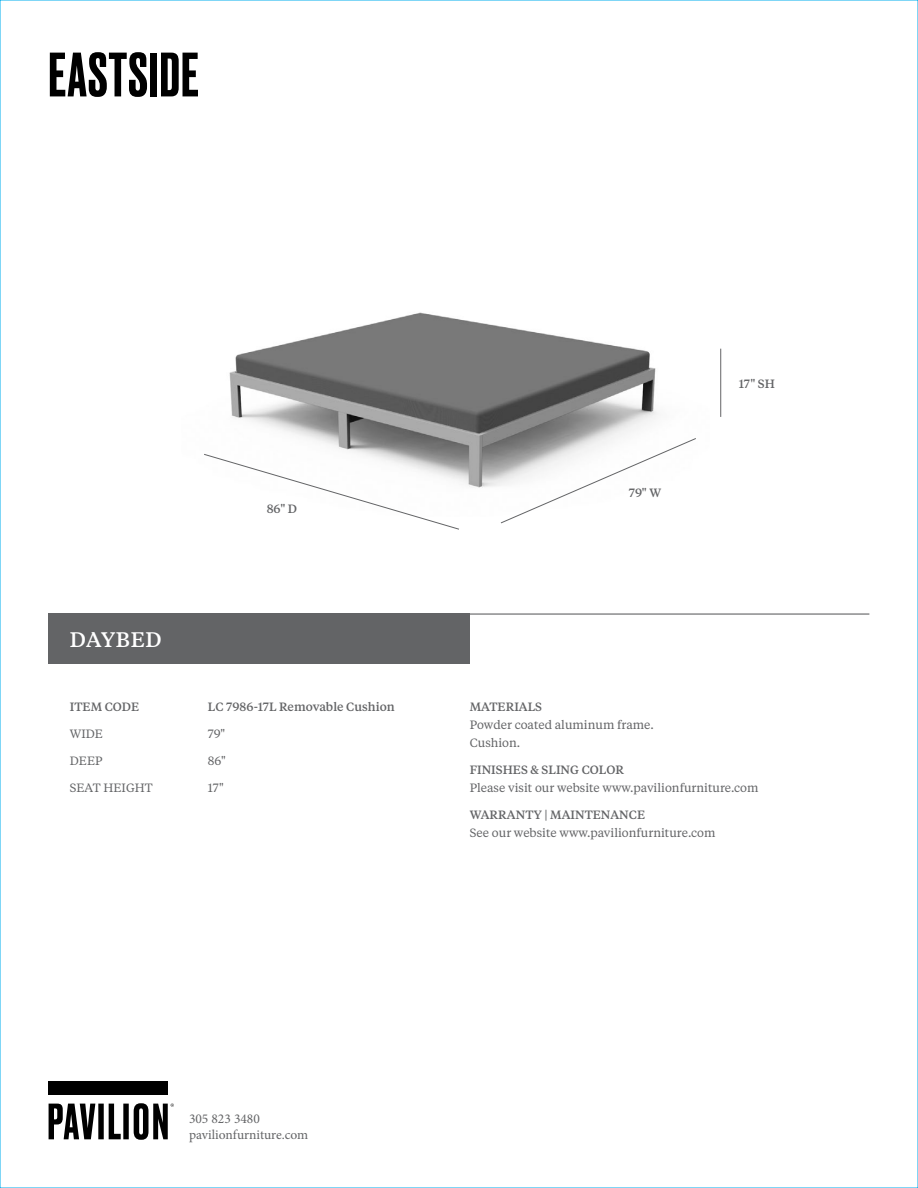
<style>
.page{position:relative;width:918px;height:1188px;background:#fff}
.page>*{position:absolute;margin:0;border:0;box-sizing:border-box;transform-origin:0 0}
.t1{font:500 58.95px "Druk";letter-spacing:.025em;color:#000}
.t2{font:500 21px "Tiempos Text";letter-spacing:.025em;color:#fff}
.t3{font:13.5px/16.2px "Minion Pro";color:#636466}
.t4{font:12px/18px "Tiempos Text";color:#636466}
.t5{font:500 12px "Tiempos Text";color:#636466}
</style>
<div class="page">
<img style="left:229px;top:312px;width:429px;height:176px">
<div style="left:49px;top:613px;width:421px;height:51px;background:#636466"></div>
<div style="left:49px;top:1082px;width:119px;height:13px;background:#000"></div>
<svg style="left:49px;top:1103px;width:125px;height:37px"></svg>
<hr style="left:49px;top:613px;width:820px;height:2px;background:#636466">
<hr style="left:720px;top:349px;width:1px;height:68px;background:#636466">
<svg style="left:204px;top:453px;width:256px;height:77px"></svg>
<svg style="left:500px;top:437px;width:196px;height:87px"></svg>
<h1 class="t1" style="left:49px;top:34px;width:151px">EASTSIDE</h1>
<h2 class="t2" style="left:70px;top:625px;width:93px">DAYBED</h2>
<p class="t5" style="left:267px;top:501px;width:32px">86" D</p>
<p class="t5" style="left:70px;top:699px;width:71px">ITEM CODE</p>
<p class="t5" style="left:208px;top:699px;width:188px">LC 7986-17L Removable Cushion</p>
<p class="t4" style="left:70px;top:724px;width:35px">WIDE</p>
<p class="t4" style="left:208px;top:724px;width:19px">79"</p>
<p class="t4" style="left:70px;top:751px;width:34px">DEEP</p>
<p class="t4" style="left:208px;top:751px;width:19px">86"</p>
<p class="t4" style="left:70px;top:778px;width:84px">SEAT HEIGHT</p>
<p class="t4" style="left:208px;top:778px;width:17px">17"</p>
<p class="t5" style="left:629px;top:484px;width:34px">79" W</p>
<p class="t5" style="left:739px;top:375px;width:38px">17" SH</p>
<p class="t5" style="left:470px;top:699px;width:74px">MATERIALS</p>
<p class="t4" style="left:470px;top:715px;width:186px">Powder coated aluminum frame.<br>Cushion.</p>
<p class="t5" style="left:470px;top:762px;width:156px">FINISHES &amp; SLING COLOR</p>
<p class="t4" style="left:470px;top:778px;width:290px">Please visit our website www.pavilionfurniture.com</p>
<p class="t5" style="left:470px;top:807px;width:177px">WARRANTY | MAINTENANCE</p>
<p class="t4" style="left:470px;top:823px;width:247px">See our website www.pavilionfurniture.com</p>
<p class="t3" style="left:189px;top:1111px;width:121px">305 823 3480 pavilionfurniture.com</p>
</div>
